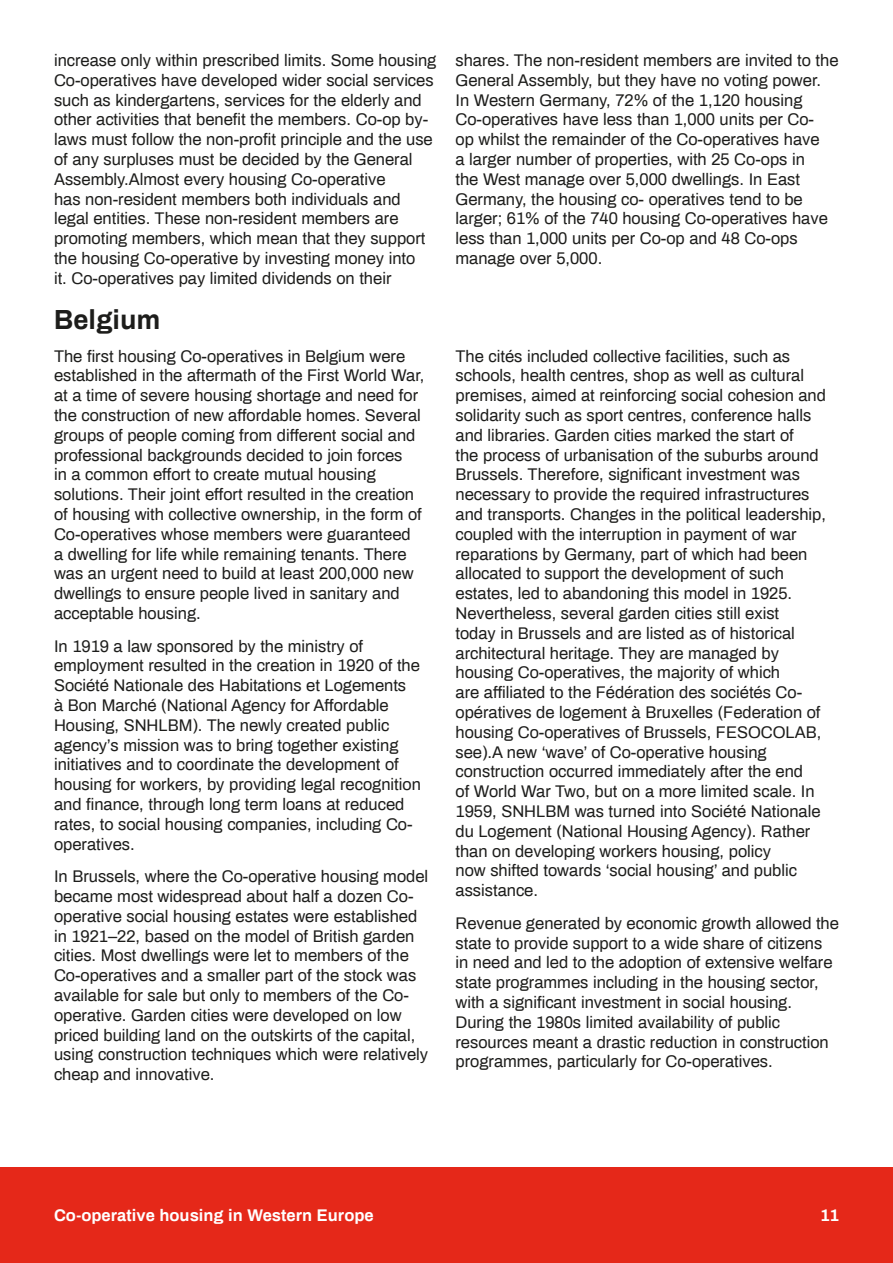
<style>
.page{position:relative;width:893px;height:1263px;background:#fff}
.page>*{position:absolute;margin:0;border:0;box-sizing:border-box;transform-origin:0 0}
.t1{font:700 27px "Archivo";color:#1d1d1b}
.t2{font:16.5px/19.8px "Archivo";color:#1d1d1b}
.t3{font:700 16.5px "Archivo";color:#fff}
</style>
<div class="page">
<div style="left:0;top:1167px;width:893px;height:96px;background:#e52819"></div>
<p class="t2" style="left:54px;top:50px;width:384px">increase only within prescribed limits. Some housing Co-operatives have developed wider social services such as kindergartens, services for the elderly and other activities that benefit the members. Co-op by&shy;laws must follow the non-profit principle and the use of any surpluses must be decided by the General Assembly.Almost every housing Co-operative<br>has non-resident members both individuals and legal entities. These non-resident members are promoting members, which mean that they support the housing Co-operative by investing money into<br>it. Co-operatives pay limited dividends on their</p>
<p class="t2" style="left:455px;top:50px;width:385px">shares. The non-resident members are invited to the General Assembly, but they have no voting power.<br>In Western Germany, 72% of the 1,120 housing Co-operatives have less than 1,000 units per Co-<br>op whilst the remainder of the Co-operatives have<br>a larger number of properties, with 25 Co-ops in<br>the West manage over 5,000 dwellings. In East Germany, the housing co- operatives tend to be larger; 61% of the 740 housing Co-operatives have less than 1,000 units per Co-op and 48 Co-ops manage over 5,000.</p>
<h2 class="t1" style="left:54px;top:301px;width:108px">Belgium</h2>
<p class="t2" style="left:54px;top:345px;width:372px">The first housing Co-operatives in Belgium were established in the aftermath of the First World War, at a time of severe housing shortage and need for the construction of new affordable homes. Several groups of people coming from different social and professional backgrounds decided to join forces<br>in a common effort to create mutual housing solutions. Their joint effort resulted in the creation of housing with collective ownership, in the form of Co-operatives whose members were guaranteed<br>a dwelling for life while remaining tenants. There was an urgent need to build at least 200,000 new dwellings to ensure people lived in sanitary and acceptable housing.</p>
<p class="t2" style="left:54px;top:635px;width:368px">In 1919 a law sponsored by the ministry of employment resulted in the creation in 1920 of the Société Nationale des Habitations et Logements<br>à Bon Marché (National Agency for Affordable Housing, SNHLBM). The newly created public agency’s mission was to bring together existing initiatives and to coordinate the development of housing for workers, by providing legal recognition and finance, through long term loans at reduced rates, to social housing companies, including Co&shy;operatives.</p>
<p class="t2" style="left:54px;top:866px;width:376px">In Brussels, where the Co-operative housing model became most widespread about half a dozen Co&shy;operative social housing estates were established in 1921–22, based on the model of British garden cities. Most dwellings were let to members of the Co-operatives and a smaller part of the stock was available for sale but only to members of the Co&shy;operative. Garden cities were developed on low priced building land on the outskirts of the capital, using construction techniques which were relatively cheap and innovative.</p>
<p class="t2" style="left:455px;top:345px;width:372px">The cités included collective facilities, such as schools, health centres, shop as well as cultural premises, aimed at reinforcing social cohesion and solidarity such as sport centres, conference halls and libraries. Garden cities marked the start of<br>the process of urbanisation of the suburbs around Brussels. Therefore, significant investment was necessary to provide the required infrastructures and transports. Changes in the political leadership, coupled with the interruption in payment of war reparations by Germany, part of which had been allocated to support the development of such estates, led to abandoning this model in 1925.<br>Nevertheless, several garden cities still exist<br>today in Brussels and are listed as of historical architectural heritage. They are managed by housing Co-operatives, the majority of which<br>are affiliated to the Fédération des sociétés Co&shy;opératives de logement à Bruxelles (Federation of housing Co-operatives of Brussels, FESOCOLAB, see).A new ‘wave’ of Co-operative housing construction occurred immediately after the end<br>of World War Two, but on a more limited scale. In 1959, SNHLBM was turned into Société Nationale du Logement (National Housing Agency). Rather than on developing workers housing, policy<br>now shifted towards ‘social housing’ and public assistance.</p>
<p class="t2" style="left:455px;top:912px;width:385px">Revenue generated by economic growth allowed the state to provide support to a wide share of citizens in need and led to the adoption of extensive welfare state programmes including in the housing sector, with a significant investment in social housing.<br>During the 1980s limited availability of public resources meant a drastic reduction in construction programmes, particularly for Co-operatives.</p>
<p class="t3" style="left:54px;top:1204px;width:321px">Co-operative housing in Western Europe</p>
<p class="t3" style="left:821px;top:1204px;width:20px">11</p>
</div>
